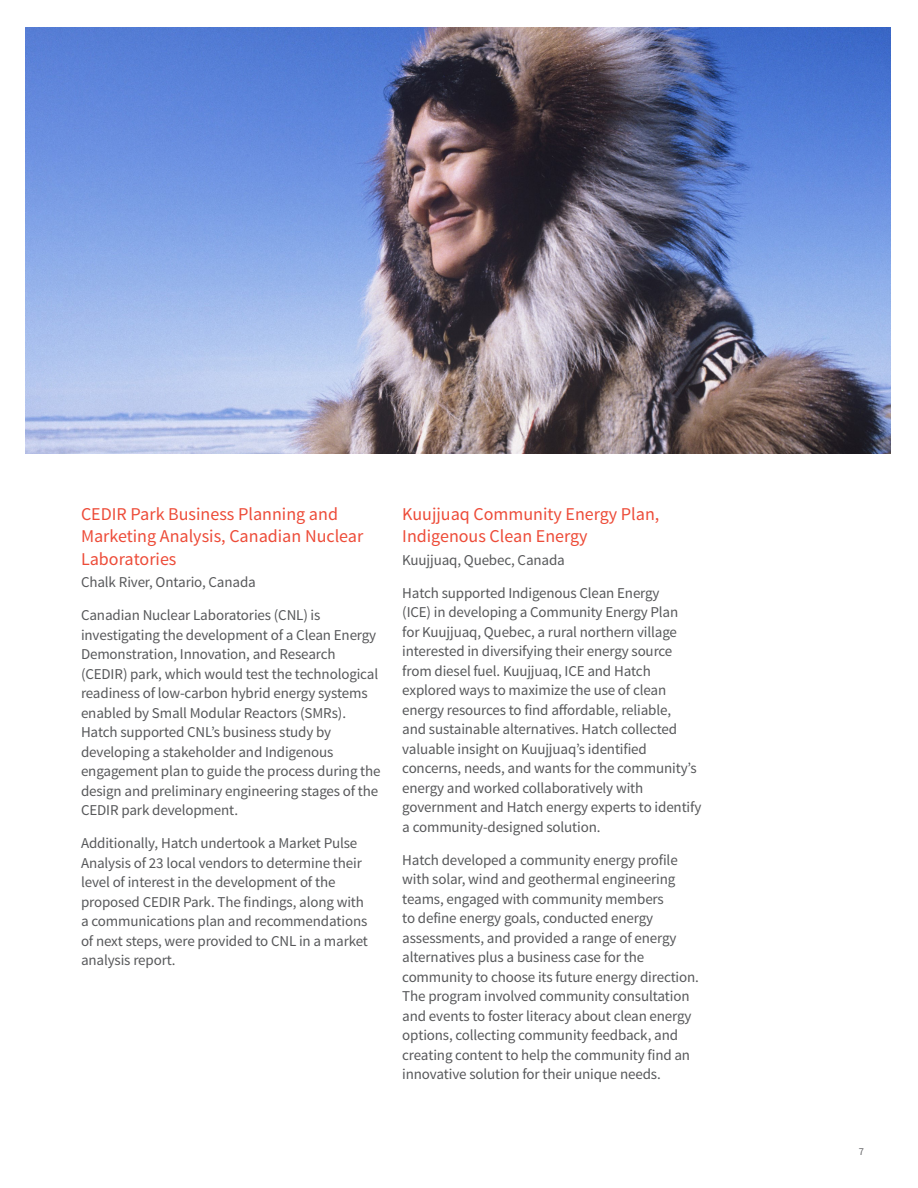
<style>
.page{position:relative;width:918px;height:1188px;background:#fff}
.page>*{position:absolute;margin:0;border:0;box-sizing:border-box;transform-origin:0 0}
.t1{font:18px/22.5px "Source Sans Pro";color:#ed4b38}
.t2{font:15px/19.5px "Source Sans Pro";letter-spacing:-.01em;color:#57585a}
.t3{font:10.5px "Source Sans Pro";color:#636366}
</style>
<div class="page">
<img style="left:26px;top:27px;width:865px;height:427px">
<p class="t1" style="left:81px;top:503px;width:284px">CEDIR Park Business Planning and<br>Marketing Analysis, Canadian Nuclear<br>Laboratories</p>
<p class="t2" style="left:81px;top:573px;width:176px">Chalk River, Ontario, Canada</p>
<p class="t2" style="left:81px;top:606px;width:301px">Canadian Nuclear Laboratories (CNL) is investigating the development of a Clean Energy Demonstration, Innovation, and Research (CEDIR) park, which would test the technological readiness of low-carbon hybrid energy systems enabled by Small Modular Reactors (SMRs).<br>Hatch supported CNL’s business study by developing a stakeholder and Indigenous engagement plan to guide the process during the design and preliminary engineering stages of the CEDIR park development.</p>
<p class="t2" style="left:81px;top:834px;width:289px">Additionally, Hatch undertook a Market Pulse Analysis of 23 local vendors to determine their level of interest in the development of the proposed CEDIR Park. The findings, along with a communications plan and recommendations of next steps, were provided to CNL in a market analysis report.</p>
<p class="t1" style="left:402px;top:503px;width:259px">Kuujjuaq Community Energy Plan,<br>Indigenous Clean Energy</p>
<p class="t2" style="left:402px;top:551px;width:164px">Kuujjuaq, Quebec, Canada</p>
<p class="t2" style="left:402px;top:584px;width:301px">Hatch supported Indigenous Clean Energy<br>(ICE) in developing a Community Energy Plan<br>for Kuujjuaq, Quebec, a rural northern village interested in diversifying their energy source from diesel fuel. Kuujjuaq, ICE and Hatch explored ways to maximize the use of clean energy resources to find affordable, reliable,<br>and sustainable alternatives. Hatch collected valuable insight on Kuujjuaq’s identified concerns, needs, and wants for the community’s energy and worked collaboratively with government and Hatch energy experts to identify a community-designed solution.</p>
<p class="t2" style="left:402px;top:851px;width:298px">Hatch developed a community energy profile with solar, wind and geothermal engineering teams, engaged with community members<br>to define energy goals, conducted energy assessments, and provided a range of energy alternatives plus a business case for the community to choose its future energy direction.<br>The program involved community consultation and events to foster literacy about clean energy options, collecting community feedback, and creating content to help the community find an innovative solution for their unique needs.</p>
<p class="t3" style="left:859px;top:1145px;width:7px">7</p>
</div>
